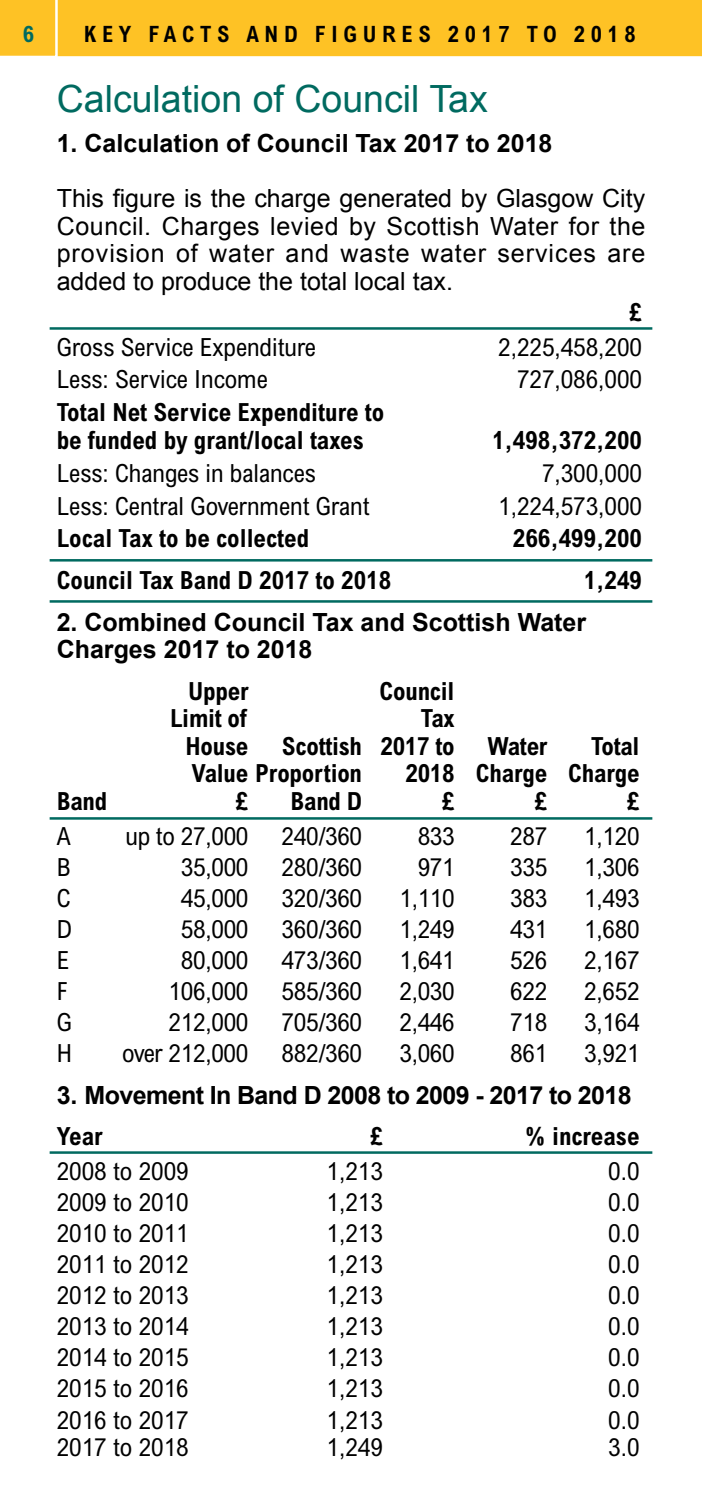
<style>
.page{position:relative;width:702px;height:1489px;background:#fff}
.page>*{position:absolute;margin:0;border:0;box-sizing:border-box;transform-origin:0 0}
.t1{font:37.5px "Arial";color:#006a60}
.t2{font:condensed 25px "Arial";color:#000}
.t3{font:700 condensed 25px/27.5px "Arial";color:#000}
.t4{font:25px/27.5px "Arial";color:#000;text-align:justify}
.t5{font:700 25px/27.5px "Arial";color:#000}
.t6{font:700 25px "Arial";letter-spacing:-.025em;color:#000}
.t7{font:700 condensed 22.5px "Arial";letter-spacing:.25em;color:#000}
.t8{font:700 condensed 22.5px "Arial";color:#006a60}
</style>
<div class="page">
<div style="left:0;top:0;width:702px;height:57px;background:#fec225"></div>
<svg style="left:0;top:0;width:58px;height:56px"></svg>
<hr style="left:0;top:56px;width:702px;height:3px;background:#fff">
<hr style="left:50px;top:327px;width:602px;height:3px;background:#006a60">
<hr style="left:50px;top:559px;width:602px;height:2px;background:#006a60">
<hr style="left:50px;top:600px;width:602px;height:2px;background:#006a60">
<hr style="left:50px;top:817px;width:602px;height:2px;background:#006a60">
<hr style="left:50px;top:1151px;width:602px;height:2px;background:#006a60">
<p class="t8" style="left:23px;top:21px;width:13px">6</p>
<p class="t7" style="left:84px;top:21px;width:553px">KEY FACTS AND FIGURES 2017 TO 2018</p>
<p class="t1" style="left:57px;top:75px;width:432px">Calculation of Council Tax</p>
<p class="t5" style="left:57px;top:131px;width:497px">1. Calculation of Council Tax 2017 to 2018</p>
<p class="t4" style="left:57px;top:185px;width:590px">This figure is the charge generated by Glasgow City Council. Charges levied by Scottish Water for the provision of water and waste water services are added to produce the total local tax.</p>
<p class="t3" style="left:629px;top:298px;width:14px">£</p>
<p class="t2" style="left:57px;top:331px;width:261px">Gross Service Expenditure</p>
<p class="t2" style="left:498px;top:331px;width:145px">2,225,458,200</p>
<p class="t2" style="left:57px;top:364px;width:213px">Less: Service Income</p>
<p class="t2" style="left:517px;top:364px;width:126px">727,086,000</p>
<p class="t3" style="left:57px;top:398px;width:329px">Total Net Service Expenditure to be funded by grant/local taxes</p>
<p class="t3" style="left:492px;top:426px;width:151px">1,498,372,200</p>
<p class="t2" style="left:57px;top:457px;width:261px">Less: Changes in balances</p>
<p class="t2" style="left:542px;top:457px;width:101px">7,300,000</p>
<p class="t2" style="left:57px;top:490px;width:314px">Less: Central Government Grant</p>
<p class="t2" style="left:498px;top:490px;width:145px">1,224,573,000</p>
<p class="t3" style="left:57px;top:524px;width:254px">Local Tax to be collected</p>
<p class="t3" style="left:513px;top:524px;width:131px">266,499,200</p>
<p class="t3" style="left:57px;top:566px;width:336px">Council Tax Band D 2017 to 2018</p>
<p class="t3" style="left:583px;top:566px;width:60px">1,249</p>
<p class="t5" style="left:57px;top:609px;width:531px">2. Combined Council Tax and Scottish Water<br>Charges 2017 to 2018</p>
<p class="t3" style="left:188px;top:677px;width:62px">Upper</p>
<p class="t3" style="left:379px;top:677px;width:76px">Council</p>
<p class="t3" style="left:170px;top:704px;width:78px">Limit of</p>
<p class="t3" style="left:421px;top:704px;width:35px">Tax</p>
<p class="t3" style="left:185px;top:732px;width:64px">House</p>
<p class="t3" style="left:282px;top:732px;width:174px">Scottish 2017 to</p>
<p class="t3" style="left:487px;top:732px;width:61px">Water</p>
<p class="t3" style="left:591px;top:732px;width:50px">Total</p>
<p class="t3" style="left:192px;top:759px;width:172px">Value Proportion</p>
<p class="t3" style="left:405px;top:759px;width:235px">2018 Charge Charge</p>
<p class="t3" style="left:57px;top:787px;width:52px">Band</p>
<p class="t3" style="left:236px;top:787px;width:14px">£</p>
<p class="t3" style="left:290px;top:787px;width:73px">Band D</p>
<p class="t3" style="left:442px;top:787px;width:14px">£</p>
<p class="t3" style="left:534px;top:787px;width:14px">£</p>
<p class="t3" style="left:627px;top:787px;width:14px">£</p>
<p class="t2" style="left:57px;top:820px;width:15px">A</p>
<p class="t2" style="left:125px;top:820px;width:124px">up to 27,000</p>
<p class="t2" style="left:281px;top:820px;width:82px">240/360</p>
<p class="t2" style="left:417px;top:820px;width:39px">833</p>
<p class="t2" style="left:510px;top:820px;width:39px">287</p>
<p class="t2" style="left:584px;top:820px;width:57px">1,120</p>
<p class="t2" style="left:57px;top:851px;width:15px">B</p>
<p class="t2" style="left:181px;top:851px;width:69px">35,000</p>
<p class="t2" style="left:281px;top:851px;width:82px">280/360</p>
<p class="t2" style="left:417px;top:851px;width:39px">971</p>
<p class="t2" style="left:510px;top:851px;width:39px">335</p>
<p class="t2" style="left:584px;top:851px;width:57px">1,306</p>
<p class="t2" style="left:57px;top:882px;width:15px">C</p>
<p class="t2" style="left:181px;top:882px;width:69px">45,000</p>
<p class="t2" style="left:281px;top:882px;width:82px">320/360</p>
<p class="t2" style="left:399px;top:882px;width:57px">1,110</p>
<p class="t2" style="left:510px;top:882px;width:39px">383</p>
<p class="t2" style="left:584px;top:882px;width:57px">1,493</p>
<p class="t2" style="left:57px;top:913px;width:17px">D</p>
<p class="t2" style="left:181px;top:913px;width:69px">58,000</p>
<p class="t2" style="left:281px;top:913px;width:82px">360/360</p>
<p class="t2" style="left:399px;top:913px;width:57px">1,249</p>
<p class="t2" style="left:510px;top:913px;width:39px">431</p>
<p class="t2" style="left:584px;top:913px;width:57px">1,680</p>
<p class="t2" style="left:57px;top:944px;width:14px">E</p>
<p class="t2" style="left:181px;top:944px;width:69px">80,000</p>
<p class="t2" style="left:281px;top:944px;width:82px">473/360</p>
<p class="t2" style="left:399px;top:944px;width:57px">1,641</p>
<p class="t2" style="left:510px;top:944px;width:39px">526</p>
<p class="t2" style="left:584px;top:944px;width:57px">2,167</p>
<p class="t2" style="left:57px;top:975px;width:13px">F</p>
<p class="t2" style="left:169px;top:975px;width:81px">106,000</p>
<p class="t2" style="left:281px;top:975px;width:82px">585/360</p>
<p class="t2" style="left:399px;top:975px;width:57px">2,030</p>
<p class="t2" style="left:510px;top:975px;width:39px">622</p>
<p class="t2" style="left:584px;top:975px;width:57px">2,652</p>
<p class="t2" style="left:57px;top:1006px;width:17px">G</p>
<p class="t2" style="left:169px;top:1006px;width:81px">212,000</p>
<p class="t2" style="left:281px;top:1006px;width:82px">705/360</p>
<p class="t2" style="left:399px;top:1006px;width:57px">2,446</p>
<p class="t2" style="left:510px;top:1006px;width:39px">718</p>
<p class="t2" style="left:584px;top:1006px;width:57px">3,164</p>
<p class="t2" style="left:57px;top:1037px;width:17px">H</p>
<p class="t2" style="left:122px;top:1037px;width:128px">over 212,000</p>
<p class="t2" style="left:281px;top:1037px;width:82px">882/360</p>
<p class="t2" style="left:399px;top:1037px;width:57px">3,060</p>
<p class="t2" style="left:510px;top:1037px;width:39px">861</p>
<p class="t2" style="left:584px;top:1037px;width:57px">3,921</p>
<p class="t6" style="left:57px;top:1078px;width:576px">3. Movement In Band D 2008 to 2009 - 2017 to 2018</p>
<p class="t3" style="left:57px;top:1122px;width:47px">Year</p>
<p class="t3" style="left:370px;top:1122px;width:14px">£</p>
<p class="t3" style="left:525px;top:1122px;width:116px">% increase</p>
<p class="t2" style="left:57px;top:1155px;width:133px">2008 to 2009</p>
<p class="t2" style="left:326px;top:1155px;width:58px">1,213</p>
<p class="t2" style="left:608px;top:1155px;width:33px">0.0</p>
<p class="t2" style="left:57px;top:1186px;width:133px">2009 to 2010</p>
<p class="t2" style="left:326px;top:1186px;width:58px">1,213</p>
<p class="t2" style="left:608px;top:1186px;width:33px">0.0</p>
<p class="t2" style="left:57px;top:1217px;width:133px">2010 to 2011</p>
<p class="t2" style="left:326px;top:1217px;width:58px">1,213</p>
<p class="t2" style="left:608px;top:1217px;width:33px">0.0</p>
<p class="t2" style="left:57px;top:1248px;width:133px">2011 to 2012</p>
<p class="t2" style="left:326px;top:1248px;width:58px">1,213</p>
<p class="t2" style="left:608px;top:1248px;width:33px">0.0</p>
<p class="t2" style="left:57px;top:1279px;width:133px">2012 to 2013</p>
<p class="t2" style="left:326px;top:1279px;width:58px">1,213</p>
<p class="t2" style="left:608px;top:1279px;width:33px">0.0</p>
<p class="t2" style="left:57px;top:1311px;width:133px">2013 to 2014</p>
<p class="t2" style="left:326px;top:1311px;width:58px">1,213</p>
<p class="t2" style="left:608px;top:1311px;width:33px">0.0</p>
<p class="t2" style="left:57px;top:1342px;width:133px">2014 to 2015</p>
<p class="t2" style="left:326px;top:1342px;width:58px">1,213</p>
<p class="t2" style="left:608px;top:1342px;width:33px">0.0</p>
<p class="t2" style="left:57px;top:1373px;width:133px">2015 to 2016</p>
<p class="t2" style="left:326px;top:1373px;width:58px">1,213</p>
<p class="t2" style="left:608px;top:1373px;width:33px">0.0</p>
<p class="t2" style="left:57px;top:1404px;width:133px">2016 to 2017</p>
<p class="t2" style="left:326px;top:1404px;width:58px">1,213</p>
<p class="t2" style="left:608px;top:1404px;width:33px">0.0</p>
<p class="t2" style="left:57px;top:1431px;width:133px">2017 to 2018</p>
<p class="t2" style="left:326px;top:1431px;width:58px">1,249</p>
<p class="t2" style="left:608px;top:1431px;width:33px">3.0</p>
</div>
